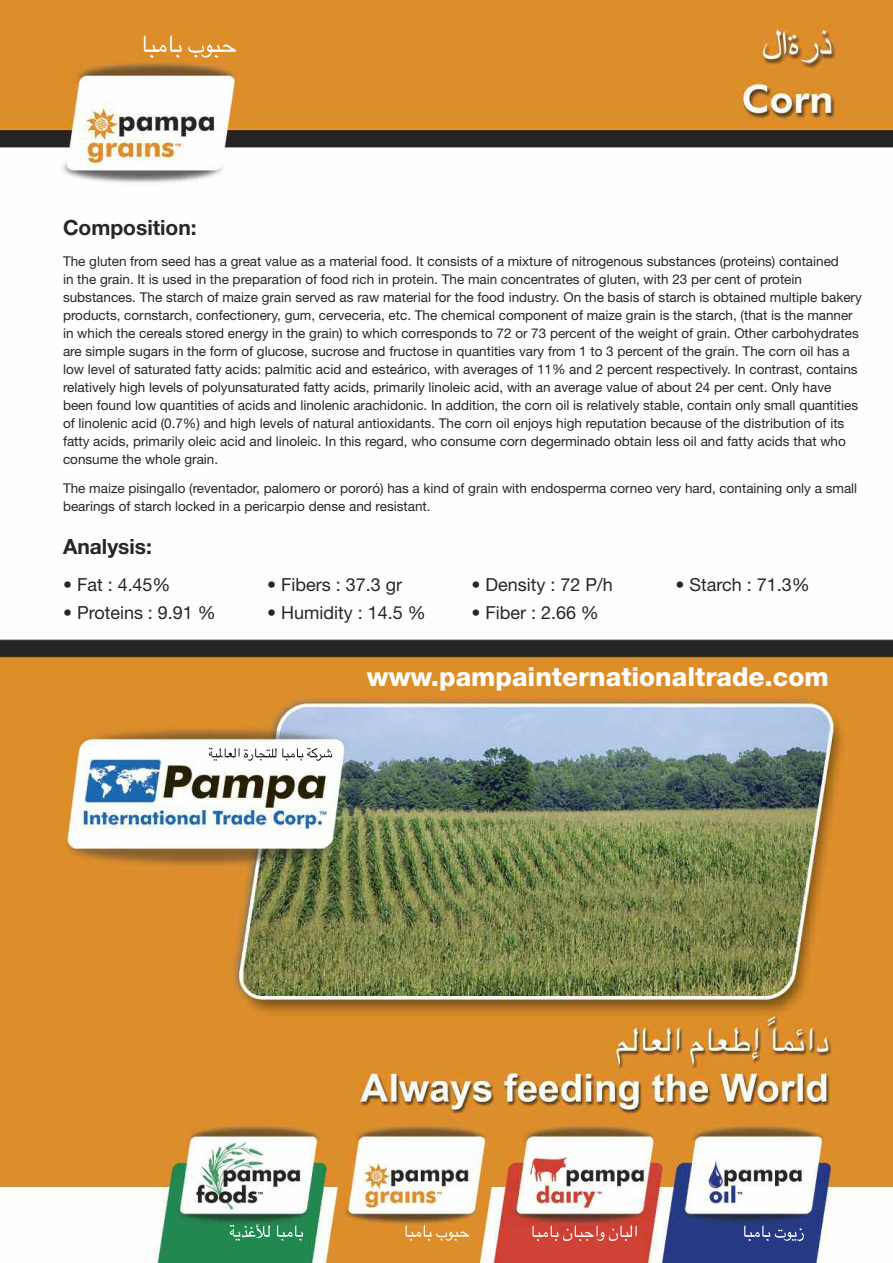
<style>
.page{position:relative;width:893px;height:1263px;background:#fff}
.page>*{position:absolute;margin:0;border:0;box-sizing:border-box;transform-origin:0 0}
.t1{font:800 26.25px "Helvetica Neue";color:#fff}
.t2{font:700 21px "Helvetica Neue";color:#272627}
.t3{font:18px "Helvetica Neue";color:#272627}
.t4{font:13.5px/18px "Helvetica Neue";color:#272627}
</style>
<div class="page">
<img style="left:0;top:0;width:893px;height:1263px">
<svg style="left:144px;top:35px;width:122px;height:38px;background:#d3903b"></svg>
<svg style="left:277px;top:1225px;width:26px;height:16px"></svg>
<svg style="left:230px;top:1224px;width:40px;height:17px"></svg>
<svg style="left:406px;top:1225px;width:63px;height:16px"></svg>
<svg style="left:532px;top:1225px;width:105px;height:16px;background:#d76057"></svg>
<svg style="left:744px;top:1225px;width:60px;height:16px"></svg>
<svg style="left:209px;top:748px;width:123px;height:13px"></svg>
<h2 class="t2" style="left:63px;top:220px;width:135px">Composition:</h2>
<p class="t4" style="left:63px;top:254px;width:800px">The gluten from seed has a great value as a material food. It consists of a mixture of nitrogenous substances (proteins) contained<br>in the grain. It is used in the preparation of food rich in protein. The main concentrates of gluten, with 23 per cent of protein substances. The starch of maize grain served as raw material for the food industry. On the basis of starch is obtained multiple bakery products, cornstarch, confectionery, gum, cerveceria, etc. The chemical component of maize grain is the starch, (that is the manner in which the cereals stored energy in the grain) to which corresponds to 72 or 73 percent of the weight of grain. Other carbohydrates are simple sugars in the form of glucose, sucrose and fructose in quantities vary from 1 to 3 percent of the grain. The corn oil has a low level of saturated fatty acids: palmitic acid and esteárico, with averages of 11% and 2 percent respectively. In contrast, contains relatively high levels of polyunsaturated fatty acids, primarily linoleic acid, with an average value of about 24 per cent. Only have been found low quantities of acids and linolenic arachidonic. In addition, the corn oil is relatively stable, contain only small quantities of linolenic acid (0.7%) and high levels of natural antioxidants. The corn oil enjoys high reputation because of the distribution of its fatty acids, primarily oleic acid and linoleic. In this regard, who consume corn degerminado obtain less oil and fatty acids that who consume the whole grain.</p>
<p class="t4" style="left:63px;top:480px;width:796px">The maize pisingallo (reventador, palomero or pororó) has a kind of grain with endosperma corneo very hard, containing only a small bearings of starch locked in a pericarpio dense and resistant.</p>
<h2 class="t2" style="left:63px;top:539px;width:90px">Analysis:</h2>
<h3 class="t3" style="left:63px;top:578px;width:109px">• Fat : 4.45%</h3>
<h3 class="t3" style="left:63px;top:606px;width:154px">• Proteins : 9.91 %</h3>
<h3 class="t3" style="left:471px;top:578px;width:143px">• Density : 72 P/h</h3>
<h3 class="t3" style="left:471px;top:606px;width:129px">• Fiber : 2.66 %</h3>
<h3 class="t3" style="left:676px;top:578px;width:136px">• Starch : 71.3%</h3>
<h3 class="t3" style="left:267px;top:578px;width:136px">• Fibers : 37.3 gr</h3>
<h3 class="t3" style="left:267px;top:606px;width:160px">• Humidity : 14.5 %</h3>
<h1 class="t1" style="left:367px;top:667px;width:463px">www.pampainternationaltrade.com</h1>
</div>
